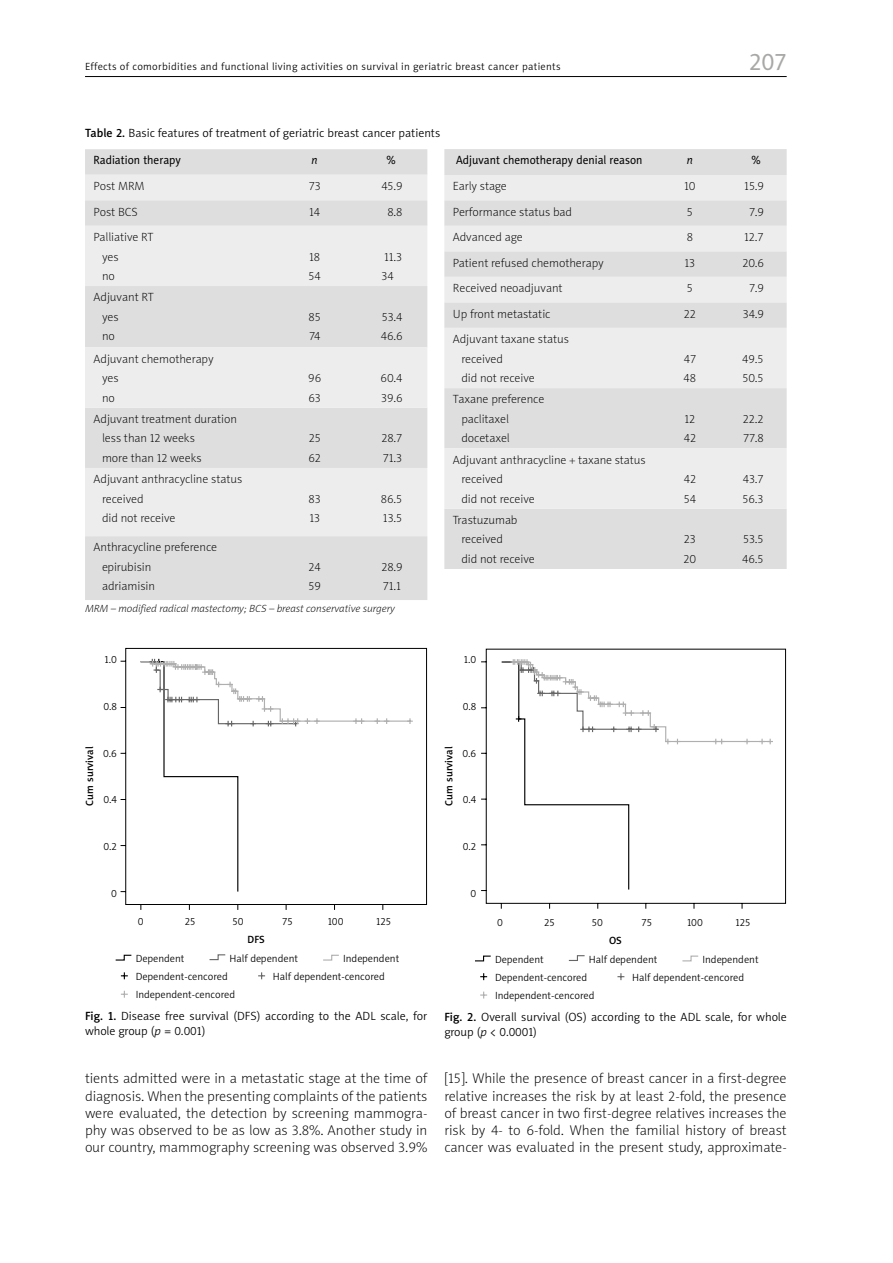
<style>
.page{position:relative;width:893px;height:1263px;background:#fff}
.page>*{position:absolute;margin:0;border:0;box-sizing:border-box;transform-origin:0 0}
.t1{font:24px "Naomi Sans EFNPS";color:#a8a8a7}
.t2{font:14.25px/17.2px "Naomi Sans EFNPS Thin";color:#000;text-align:justify}
.t3{font:12px/19.5px "Naomi Sans EFNPS Thin";color:#000}
.t4{font:12px/15px "Naomi Sans EFNPS Light";color:#000}
.t5{font:12px "Naomi Sans EFNPS";color:#000;scale:.95 1}
.t6{font:italic 12px "Naomi Sans EFNPS";color:#000;scale:.95 1}
.t7{font:10.5px "Naomi Sans EFNPS Light";color:#000}
.t8{font:10.5px "Naomi Sans EFNPS Light";letter-spacing:.03em;color:#000}
.t9{font:italic 10.5px "Naomi Sans EFNPS Thin";color:#000}
.t10{font:10.5px "Naomi Sans EFNPS Medium";color:#000}
.s1{font-family:"Naomi Sans EFNPS Medium"}
.s2{font-style:italic}
</style>
<div class="page">
<hr style="left:85px;top:76px;width:702px;height:1px;background:#000">
<div style="left:85px;top:149px;width:342px;height:451px;background:#dedede"></div>
<svg style="left:85px;top:175px;width:342px;height:361px;background:#e6e6e6"></svg>
<div style="left:444px;top:149px;width:343px;height:420px;background:#dedede"></div>
<svg style="left:444px;top:175px;width:343px;height:334px;background:#e7e7e7"></svg>
<svg style="left:481px;top:648px;width:305px;height:261px"></svg>
<svg style="left:500px;top:659px;width:273px;height:232px"></svg>
<svg style="left:475px;top:955px;width:16px;height:7px"></svg>
<svg style="left:568px;top:955px;width:17px;height:6px"></svg>
<svg style="left:682px;top:955px;width:17px;height:7px"></svg>
<svg style="left:480px;top:973px;width:7px;height:7px"></svg>
<svg style="left:617px;top:973px;width:7px;height:7px"></svg>
<svg style="left:480px;top:991px;width:7px;height:7px"></svg>
<svg style="left:120px;top:648px;width:307px;height:262px"></svg>
<svg style="left:139px;top:659px;width:274px;height:234px"></svg>
<svg style="left:115px;top:954px;width:17px;height:7px"></svg>
<svg style="left:209px;top:954px;width:17px;height:7px"></svg>
<svg style="left:323px;top:954px;width:16px;height:7px"></svg>
<svg style="left:121px;top:972px;width:7px;height:7px"></svg>
<svg style="left:258px;top:972px;width:7px;height:7px"></svg>
<svg style="left:121px;top:991px;width:7px;height:7px"></svg>
<p class="t8" style="left:85px;top:61px;width:477px">Effects of comorbidities and functional living activities on survival in geriatric breast cancer patients</p>
<h1 class="t1" style="left:749px;top:48px;width:39px">207</h1>
<p class="t4" style="left:85px;top:125px;width:357px"><span class="s1">Table 2.</span> Basic features of treatment of geriatric breast cancer patients</p>
<p class="t5" style="left:94px;top:153px;width:93px">Radiation therapy</p>
<p class="t6" style="left:312px;top:153px;width:8px">n</p>
<p class="t5" style="left:387px;top:153px;width:11px">%</p>
<p class="t3" style="left:94px;top:176px;width:53px">Post MRM</p>
<p class="t3" style="left:309px;top:176px;width:13px">73</p>
<p class="t3" style="left:381px;top:176px;width:23px">45.9</p>
<p class="t3" style="left:94px;top:202px;width:46px">Post BCS</p>
<p class="t3" style="left:309px;top:202px;width:13px">14</p>
<p class="t3" style="left:387px;top:202px;width:16px">8.8</p>
<p class="t3" style="left:102px;top:227px;width:53px;text-indent:-9px">Palliative RT yes<br>no</p>
<p class="t3" style="left:309px;top:247px;width:14px">18<br>54</p>
<p class="t3" style="left:381px;top:247px;width:22px">11.3<br>34</p>
<p class="t3" style="left:102px;top:288px;width:53px;text-indent:-9px">Adjuvant RT yes<br>no</p>
<p class="t3" style="left:102px;top:349px;width:113px;text-indent:-9px">Adjuvant chemotherapy yes<br>no</p>
<p class="t3" style="left:102px;top:409px;width:136px;text-indent:-9px">Adjuvant treatment duration less than 12 weeks<br>more than 12 weeks</p>
<p class="t3" style="left:102px;top:469px;width:142px;text-indent:-9px">Adjuvant anthracycline status received<br>did not receive</p>
<p class="t3" style="left:309px;top:307px;width:14px">85<br>74</p>
<p class="t3" style="left:381px;top:307px;width:23px">53.4<br>46.6</p>
<p class="t3" style="left:308px;top:368px;width:14px">96<br>63</p>
<p class="t3" style="left:381px;top:368px;width:24px">60.4<br>39.6</p>
<p class="t3" style="left:308px;top:429px;width:14px">25<br>62</p>
<p class="t3" style="left:381px;top:429px;width:22px">28.7<br>71.3</p>
<p class="t3" style="left:309px;top:489px;width:14px">83<br>13</p>
<p class="t3" style="left:381px;top:489px;width:23px">86.5<br>13.5</p>
<p class="t3" style="left:102px;top:538px;width:117px;text-indent:-9px">Anthracycline preference epirubisin<br>adriamisin</p>
<p class="t3" style="left:308px;top:557px;width:14px">24<br>59</p>
<p class="t3" style="left:381px;top:557px;width:23px">28.9<br>71.1</p>
<p class="t9" style="left:85px;top:602px;width:311px">MRM – modified radical mastectomy; BCS – breast conservative surgery</p>
<p class="t5" style="left:456px;top:153px;width:198px">Adjuvant chemotherapy denial reason</p>
<p class="t6" style="left:687px;top:153px;width:8px">n</p>
<p class="t5" style="left:751px;top:153px;width:11px">%</p>
<p class="t3" style="left:453px;top:177px;width:56px">Early stage</p>
<p class="t3" style="left:684px;top:177px;width:13px">10</p>
<p class="t3" style="left:744px;top:177px;width:21px">15.9</p>
<p class="t3" style="left:453px;top:202px;width:121px">Performance status bad</p>
<p class="t3" style="left:687px;top:202px;width:7px">5</p>
<p class="t3" style="left:749px;top:202px;width:16px">7.9</p>
<p class="t3" style="left:453px;top:227px;width:71px">Advanced age</p>
<p class="t3" style="left:687px;top:227px;width:8px">8</p>
<p class="t3" style="left:744px;top:227px;width:21px">12.7</p>
<p class="t3" style="left:453px;top:253px;width:152px">Patient refused chemotherapy</p>
<p class="t3" style="left:684px;top:253px;width:12px">13</p>
<p class="t3" style="left:742px;top:253px;width:23px">20.6</p>
<p class="t3" style="left:453px;top:278px;width:111px">Received neoadjuvant</p>
<p class="t3" style="left:687px;top:278px;width:7px">5</p>
<p class="t3" style="left:749px;top:278px;width:16px">7.9</p>
<p class="t3" style="left:453px;top:304px;width:99px">Up front metastatic</p>
<p class="t3" style="left:684px;top:304px;width:13px">22</p>
<p class="t3" style="left:743px;top:304px;width:23px">34.9</p>
<p class="t3" style="left:461px;top:329px;width:109px;text-indent:-9px">Adjuvant taxane status received<br>did not receive</p>
<p class="t3" style="left:684px;top:349px;width:14px">47<br>48</p>
<p class="t3" style="left:742px;top:349px;width:23px">49.5<br>50.5</p>
<p class="t3" style="left:461px;top:390px;width:84px;text-indent:-9px">Taxane preference paclitaxel docetaxel</p>
<p class="t3" style="left:461px;top:450px;width:186px;text-indent:-9px">Adjuvant anthracycline + taxane status received<br>did not receive</p>
<p class="t3" style="left:461px;top:510px;width:75px;text-indent:-9px">Trastuzumab received<br>did not receive</p>
<p class="t3" style="left:684px;top:409px;width:14px">12<br>42</p>
<p class="t3" style="left:743px;top:409px;width:22px">22.2<br>77.8</p>
<p class="t3" style="left:684px;top:469px;width:14px">42<br>54</p>
<p class="t3" style="left:743px;top:469px;width:22px">43.7<br>56.3</p>
<p class="t3" style="left:684px;top:530px;width:14px">23<br>20</p>
<p class="t3" style="left:742px;top:530px;width:23px">53.5<br>46.5</p>
<p class="t10" style="left:84px;top:805px;width:60px;rotate:-90deg">Cum survival</p>
<p class="t7" style="left:105px;top:654px;width:14px">1.0</p>
<p class="t7" style="left:103px;top:701px;width:15px">0.8</p>
<p class="t7" style="left:103px;top:747px;width:15px">0.6</p>
<p class="t7" style="left:103px;top:794px;width:15px">0.4</p>
<p class="t7" style="left:104px;top:841px;width:15px">0.2</p>
<p class="t7" style="left:111px;top:887px;width:7px">0</p>
<p class="t7" style="left:138px;top:915px;width:7px">0</p>
<p class="t7" style="left:185px;top:915px;width:12px">25</p>
<p class="t7" style="left:233px;top:915px;width:12px">50</p>
<p class="t7" style="left:282px;top:915px;width:12px">75</p>
<p class="t7" style="left:328px;top:915px;width:17px">100</p>
<p class="t7" style="left:376px;top:915px;width:16px">125</p>
<p class="t10" style="left:248px;top:934px;width:7px">dfs</p>
<p class="t7" style="left:136px;top:952px;width:50px">Dependent</p>
<p class="t7" style="left:230px;top:952px;width:70px">Half dependent</p>
<p class="t7" style="left:343px;top:952px;width:58px">Independent</p>
<p class="t7" style="left:136px;top:971px;width:94px">Dependent-cencored</p>
<p class="t7" style="left:273px;top:971px;width:113px">Half dependent-cencored</p>
<p class="t7" style="left:136px;top:989px;width:101px">Independent-cencored</p>
<p class="t4" style="left:85px;top:1008px;width:344px"><span class="s1">Fig. 1.</span> Disease free survival (DFS) according to the ADL scale, for whole group (<span class="s2">p</span> = 0.001)</p>
<p class="t10" style="left:443px;top:805px;width:60px;rotate:-90deg">Cum survival</p>
<p class="t7" style="left:464px;top:654px;width:14px">1.0</p>
<p class="t7" style="left:463px;top:701px;width:15px">0.8</p>
<p class="t7" style="left:462px;top:747px;width:15px">0.6</p>
<p class="t7" style="left:463px;top:794px;width:15px">0.4</p>
<p class="t7" style="left:463px;top:841px;width:15px">0.2</p>
<p class="t7" style="left:470px;top:887px;width:7px">0</p>
<p class="t7" style="left:497px;top:916px;width:7px">0</p>
<p class="t7" style="left:544px;top:916px;width:12px">25</p>
<p class="t7" style="left:592px;top:916px;width:12px">50</p>
<p class="t7" style="left:642px;top:916px;width:12px">75</p>
<p class="t7" style="left:687px;top:916px;width:17px">100</p>
<p class="t7" style="left:735px;top:916px;width:16px">125</p>
<p class="t10" style="left:609px;top:934px;width:14px">OS</p>
<p class="t7" style="left:495px;top:953px;width:50px">Dependent</p>
<p class="t7" style="left:589px;top:953px;width:70px">Half dependent</p>
<p class="t7" style="left:702px;top:953px;width:58px">Independent</p>
<p class="t7" style="left:495px;top:971px;width:94px">Dependent-cencored</p>
<p class="t7" style="left:632px;top:971px;width:113px">Half dependent-cencored</p>
<p class="t7" style="left:495px;top:990px;width:101px">Independent-cencored</p>
<p class="t4" style="left:444px;top:1009px;width:344px"><span class="s1">Fig. 2.</span> Overall survival (OS) according to the ADL scale, for whole group (<span class="s2">p</span> &lt; 0.0001)</p>
<p class="t2" style="left:85px;top:1070px;width:344px">tients admitted were in a metastatic stage at the time of diagnosis. When the presenting complaints of the patients were evaluated, the detection by screening mammogra&shy;phy was observed to be as low as 3.8%. Another study in our country, mammography screening was observed 3.9%</p>
<p class="t2" style="left:444px;top:1070px;width:344px">[15]. While the presence of breast cancer in a first-degree relative increases the risk by at least 2-fold, the presence of breast cancer in two first-degree relatives increases the risk by 4- to 6-fold. When the familial history of breast cancer was evaluated in the present study, approximate-</p>
</div>
